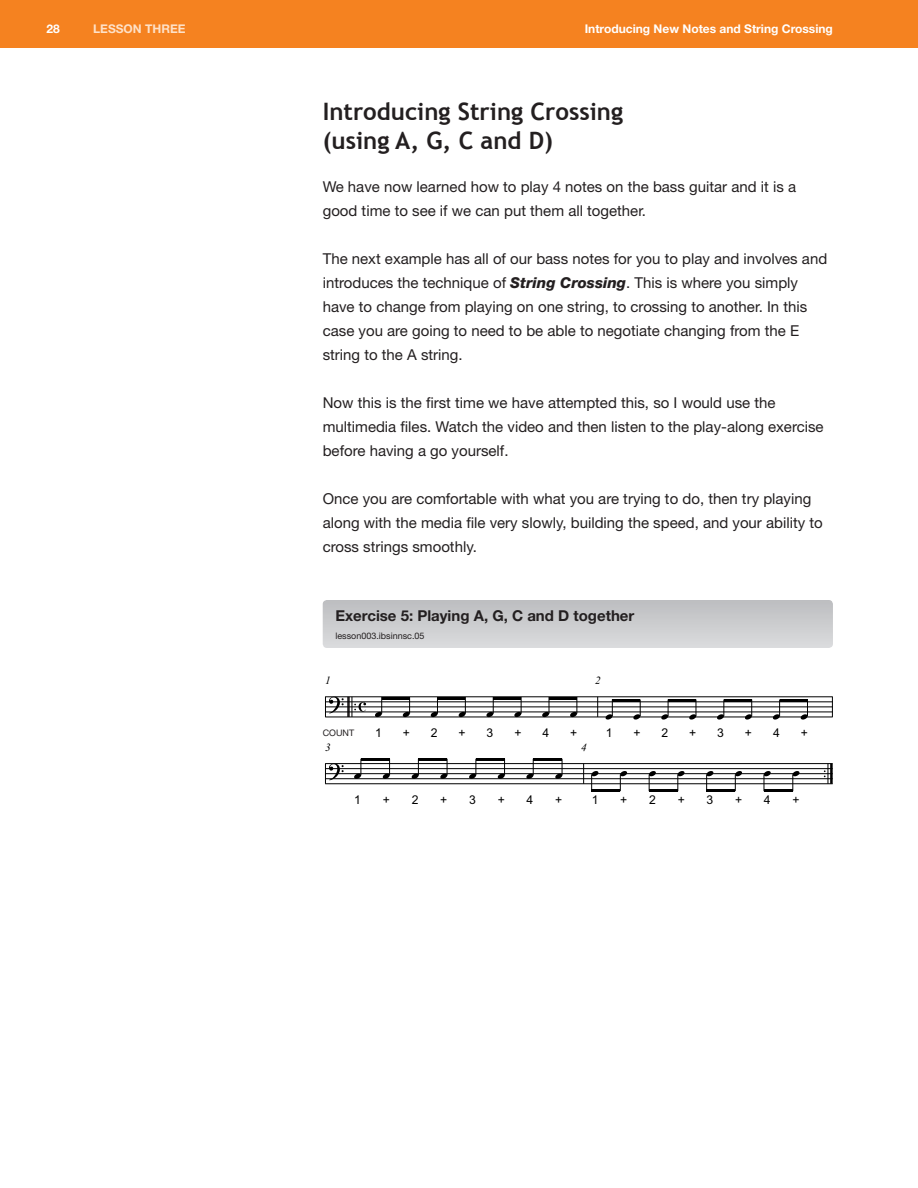
<style>
.page{position:relative;width:918px;height:1188px;background:#fff}
.page>*{position:absolute;margin:0;border:0;box-sizing:border-box;transform-origin:0 0}
.t1{font:700 24px/28.8px "Trebuchet MS";color:#231f20}
.t2{font:15px/24px "Helvetica Neue";color:#231f20}
.t3{font:700 15px "Helvetica Neue";color:#231f20}
.t4{font:12.15px "Arial";color:#000}
.t5{font:700 12px "Helvetica Neue LT Std";color:#fff}
.t6{font:700 12px "Helvetica Neue LT Std";color:#fee1c8}
.t7{font:italic 11.25px "Times New Roman";color:#000}
.t8{font:9px "Helvetica Neue";color:#231f20}
.s1{font-weight:800;font-style:italic}
</style>
<div class="page">
<div style="left:0;top:0;width:918px;height:48px;background:#f58220"></div>
<svg style="left:323px;top:600px;width:510px;height:48px;background:#cbccce"></svg>
<hr style="left:347px;top:697px;width:3px;height:20px;background:#231f20">
<svg style="left:352px;top:698px;width:14px;height:19px"></svg>
<svg style="left:597px;top:698px;width:1px;height:19px"></svg>
<svg style="left:832px;top:698px;width:1px;height:19px"></svg>
<hr style="left:325px;top:717px;width:508px;height:1px;background:#000">
<hr style="left:325px;top:712px;width:508px;height:1px;background:#000">
<hr style="left:325px;top:707px;width:508px;height:1px;background:#000">
<hr style="left:325px;top:702px;width:508px;height:1px;background:#000">
<hr style="left:325px;top:697px;width:508px;height:1px;background:#000">
<svg style="left:325px;top:697px;width:19px;height:20px"></svg>
<hr style="left:382px;top:697px;width:28px;height:2px;background:#000">
<svg style="left:375px;top:697px;width:7px;height:20px"></svg>
<svg style="left:403px;top:699px;width:7px;height:18px"></svg>
<hr style="left:437px;top:697px;width:28px;height:2px;background:#000">
<svg style="left:431px;top:697px;width:7px;height:20px"></svg>
<svg style="left:459px;top:697px;width:7px;height:20px"></svg>
<hr style="left:493px;top:697px;width:28px;height:2px;background:#000">
<svg style="left:486px;top:697px;width:8px;height:20px"></svg>
<svg style="left:514px;top:697px;width:8px;height:20px"></svg>
<hr style="left:549px;top:697px;width:28px;height:2px;background:#000">
<svg style="left:542px;top:697px;width:8px;height:20px"></svg>
<svg style="left:570px;top:697px;width:8px;height:20px"></svg>
<hr style="left:612px;top:699px;width:28px;height:3px;background:#000">
<svg style="left:606px;top:699px;width:7px;height:21px"></svg>
<svg style="left:633px;top:699px;width:8px;height:21px"></svg>
<hr style="left:668px;top:699px;width:28px;height:3px;background:#000">
<svg style="left:661px;top:699px;width:8px;height:21px"></svg>
<svg style="left:689px;top:699px;width:8px;height:21px"></svg>
<hr style="left:724px;top:699px;width:28px;height:3px;background:#000">
<svg style="left:717px;top:699px;width:8px;height:21px"></svg>
<svg style="left:745px;top:702px;width:7px;height:18px"></svg>
<hr style="left:780px;top:699px;width:27px;height:3px;background:#000">
<svg style="left:773px;top:699px;width:7px;height:21px"></svg>
<svg style="left:801px;top:699px;width:7px;height:21px"></svg>
<svg style="left:583px;top:764px;width:1px;height:20px"></svg>
<hr style="left:830px;top:764px;width:3px;height:20px;background:#000">
<svg style="left:824px;top:764px;width:5px;height:20px"></svg>
<hr style="left:325px;top:784px;width:508px;height:1px;background:#000">
<hr style="left:325px;top:778px;width:508px;height:1px;background:#000">
<hr style="left:325px;top:773px;width:508px;height:1px;background:#000">
<hr style="left:325px;top:768px;width:508px;height:1px;background:#000">
<hr style="left:325px;top:763px;width:508px;height:1px;background:#000">
<svg style="left:325px;top:764px;width:19px;height:20px"></svg>
<hr style="left:361px;top:759px;width:29px;height:2px;background:#000">
<svg style="left:354px;top:759px;width:8px;height:20px"></svg>
<svg style="left:383px;top:761px;width:7px;height:18px"></svg>
<hr style="left:418px;top:759px;width:29px;height:2px;background:#000">
<svg style="left:412px;top:759px;width:7px;height:20px"></svg>
<svg style="left:440px;top:759px;width:8px;height:20px"></svg>
<hr style="left:476px;top:759px;width:29px;height:2px;background:#000">
<svg style="left:469px;top:759px;width:8px;height:20px"></svg>
<svg style="left:498px;top:761px;width:7px;height:18px"></svg>
<hr style="left:533px;top:759px;width:29px;height:2px;background:#000">
<svg style="left:526px;top:759px;width:8px;height:20px"></svg>
<svg style="left:555px;top:759px;width:8px;height:20px"></svg>
<hr style="left:592px;top:789px;width:28px;height:2px;background:#000">
<svg style="left:591px;top:771px;width:7px;height:20px"></svg>
<svg style="left:620px;top:771px;width:7px;height:20px"></svg>
<hr style="left:649px;top:789px;width:29px;height:2px;background:#000">
<svg style="left:649px;top:771px;width:7px;height:18px"></svg>
<svg style="left:678px;top:771px;width:7px;height:20px"></svg>
<hr style="left:707px;top:789px;width:28px;height:2px;background:#000">
<svg style="left:706px;top:771px;width:7px;height:20px"></svg>
<svg style="left:735px;top:771px;width:7px;height:20px"></svg>
<hr style="left:764px;top:789px;width:29px;height:2px;background:#000">
<svg style="left:764px;top:771px;width:7px;height:18px"></svg>
<svg style="left:793px;top:771px;width:6px;height:20px"></svg>
<p class="t5" style="left:46px;top:21px;width:15px">28</p>
<p class="t6" style="left:93px;top:21px;width:94px">LESSON THREE</p>
<p class="t5" style="left:585px;top:21px;width:250px">Introducing New Notes and String Crossing</p>
<h1 class="t1" style="left:323px;top:97px;width:302px">Introducing String Crossing (using A, G, C and D)</h1>
<p class="t2" style="left:323px;top:174px;width:475px">We have now learned how to play 4 notes on the bass guitar and it is a good time to see if we can put them all together.</p>
<p class="t2" style="left:323px;top:246px;width:506px">The next example has all of our bass notes for you to play and involves and introduces the technique of <span class="s1">String Crossing</span>. This is where you simply have to change from playing on one string, to crossing to another. In this case you are going to need to be able to negotiate changing from the E string to the A string.</p>
<p class="t2" style="left:323px;top:390px;width:502px">Now this is the first time we have attempted this, so I would use the multimedia files. Watch the video and then listen to the play-along exercise before having a go yourself.</p>
<p class="t2" style="left:323px;top:486px;width:502px">Once you are comfortable with what you are trying to do, then try playing along with the media file very slowly, building the speed, and your ability to cross strings smoothly.</p>
<p class="t3" style="left:335px;top:606px;width:300px">Exercise 5: Playing A, G, C and D together</p>
<p class="t8" style="left:335px;top:630px;width:91px">lesson003.ibsinnsc.05</p>
<p class="t7" style="left:325px;top:674px;width:7px">1</p>
<p class="t7" style="left:595px;top:674px;width:7px">2</p>
<p class="t8" style="left:323px;top:728px;width:33px">COUNT</p>
<p class="t4" style="left:375px;top:726px;width:8px">1</p>
<p class="t4" style="left:403px;top:726px;width:9px">+</p>
<p class="t4" style="left:431px;top:726px;width:8px">2</p>
<p class="t4" style="left:459px;top:726px;width:9px">+</p>
<p class="t4" style="left:487px;top:726px;width:8px">3</p>
<p class="t4" style="left:514px;top:726px;width:9px">+</p>
<p class="t4" style="left:542px;top:726px;width:8px">4</p>
<p class="t4" style="left:570px;top:726px;width:9px">+</p>
<p class="t4" style="left:606px;top:726px;width:8px">1</p>
<p class="t4" style="left:633px;top:726px;width:9px">+</p>
<p class="t4" style="left:661px;top:726px;width:8px">2</p>
<p class="t4" style="left:689px;top:726px;width:9px">+</p>
<p class="t4" style="left:717px;top:726px;width:8px">3</p>
<p class="t4" style="left:745px;top:726px;width:9px">+</p>
<p class="t4" style="left:773px;top:726px;width:8px">4</p>
<p class="t4" style="left:801px;top:726px;width:9px">+</p>
<p class="t7" style="left:325px;top:741px;width:7px">3</p>
<p class="t7" style="left:581px;top:741px;width:7px">4</p>
<p class="t4" style="left:354px;top:793px;width:8px">1</p>
<p class="t4" style="left:383px;top:793px;width:9px">+</p>
<p class="t4" style="left:412px;top:793px;width:8px">2</p>
<p class="t4" style="left:440px;top:793px;width:9px">+</p>
<p class="t4" style="left:469px;top:793px;width:8px">3</p>
<p class="t4" style="left:498px;top:793px;width:9px">+</p>
<p class="t4" style="left:527px;top:793px;width:8px">4</p>
<p class="t4" style="left:555px;top:793px;width:9px">+</p>
<p class="t4" style="left:592px;top:793px;width:8px">1</p>
<p class="t4" style="left:620px;top:793px;width:9px">+</p>
<p class="t4" style="left:649px;top:793px;width:8px">2</p>
<p class="t4" style="left:678px;top:793px;width:9px">+</p>
<p class="t4" style="left:707px;top:793px;width:8px">3</p>
<p class="t4" style="left:735px;top:793px;width:9px">+</p>
<p class="t4" style="left:764px;top:793px;width:8px">4</p>
<p class="t4" style="left:793px;top:793px;width:9px">+</p>
</div>
